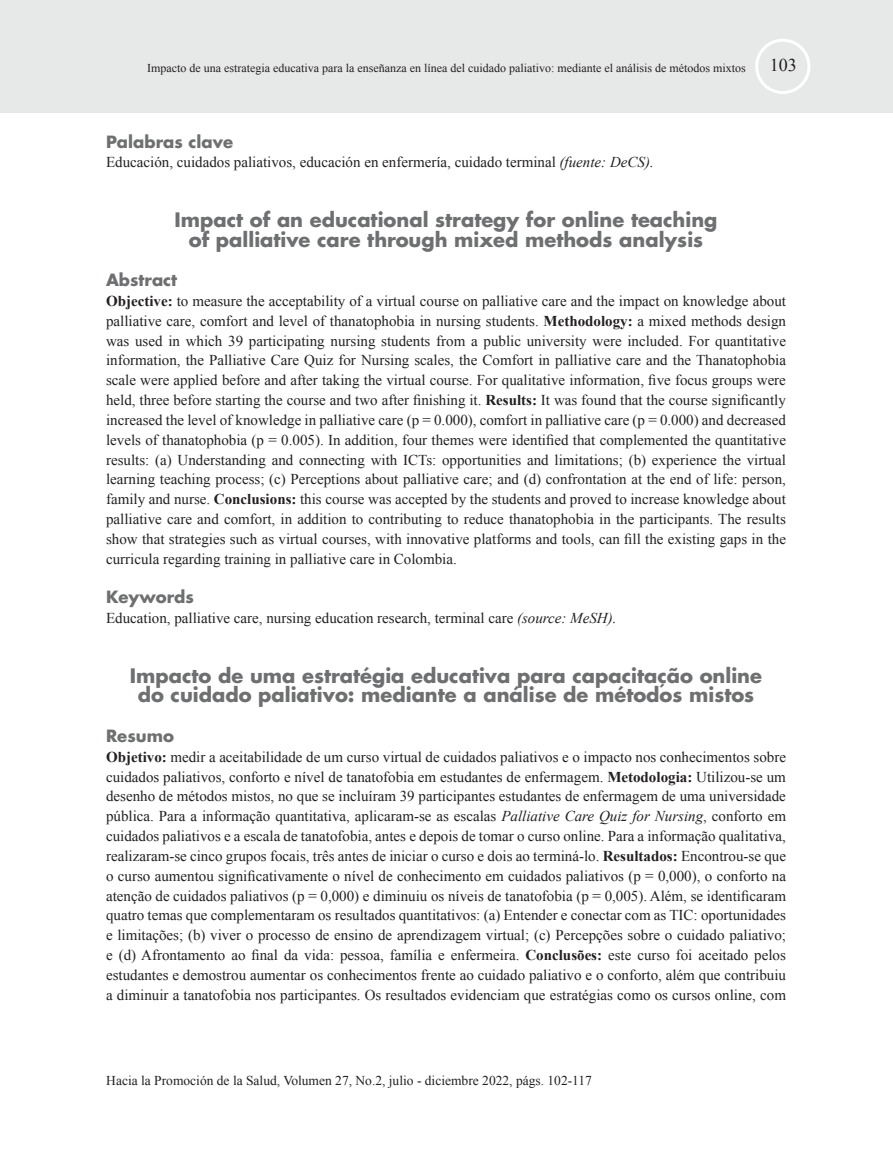
<style>
.page{position:relative;width:893px;height:1149px;background:#fff}
.page>*{position:absolute;margin:0;border:0;box-sizing:border-box;transform-origin:0 0}
.t1{font:700 19.5px/19.8px "Futura LT";color:#6d6f71;text-align:center}
.t2{font:18px "Times New Roman";color:#231f20}
.t3{font:700 16.5px "Futura LT";color:#6d6f71}
.t4{font:15px/19.8px "Times New Roman";color:#231f20;text-align:justify}
.t5{font:13.5px "Times New Roman";color:#231f20}
.t6{font:12px "Times New Roman";color:#231f20}
.s1{font-style:italic}
.s2{font-weight:700}
</style>
<div class="page">
<div style="left:0;top:0;width:893px;height:113px;background:#e7e8e8"></div>
<div style="left:755px;top:39px;width:55px;height:55px;border:3px solid #fff;border-radius:50%"></div>
<p class="t6" style="left:147px;top:60px;width:600px">Impacto de una estrategia educativa para la enseñanza en línea del cuidado paliativo: mediante el análisis de métodos mixtos</p>
<p class="t2" style="left:770px;top:53px;width:28px">103</p>
<p class="t3" style="left:106px;top:130px;width:129px">Palabras clave</p>
<p class="t4" style="left:106px;top:152px;width:549px">Educación, cuidados paliativos, educación en enfermería, cuidado terminal <span class="s1">(fuente: DeCS).</span></p>
<h1 class="t1" style="left:175px;top:209px;width:544px">Impact of an educational strategy for online teaching of palliative care through mixed methods analysis</h1>
<p class="t3" style="left:106px;top:269px;width:73px">Abstract</p>
<p class="t4" style="left:106px;top:291px;width:681px"><span class="s2">Objective:</span> to measure the acceptability of a virtual course on palliative care and the impact on knowledge about palliative care, comfort and level of thanatophobia in nursing students. <span class="s2">Methodology:</span> a mixed methods design was used in which 39 participating nursing students from a public university were included. For quantitative information, the Palliative Care Quiz for Nursing scales, the Comfort in palliative care and the Thanatophobia scale were applied before and after taking the virtual course. For qualitative information, five focus groups were held, three before starting the course and two after finishing it. <span class="s2">Results:</span> It was found that the course significantly increased the level of knowledge in palliative care (p = 0.000), comfort in palliative care (p = 0.000) and decreased levels of thanatophobia (p = 0.005). In addition, four themes were identified that complemented the quantitative results: (a) Understanding and connecting with ICTs: opportunities and limitations; (b) experience the virtual learning teaching process; (c) Perceptions about palliative care; and (d) confrontation at the end of life: person, family and nurse. <span class="s2">Conclusions:</span> this course was accepted by the students and proved to increase knowledge about palliative care and comfort, in addition to contributing to reduce thanatophobia in the participants. The results show that strategies such as virtual courses, with innovative platforms and tools, can fill the existing gaps in the curricula regarding training in palliative care in Colombia.</p>
<p class="t3" style="left:106px;top:586px;width:89px">Keywords</p>
<p class="t4" style="left:106px;top:607px;width:512px">Education, palliative care, nursing education research, terminal care <span class="s1">(source: MeSH).</span></p>
<h1 class="t1" style="left:130px;top:665px;width:634px">Impacto de uma estratégia educativa para capacitação online do cuidado paliativo: mediante a análise de métodos mistos</h1>
<p class="t3" style="left:106px;top:724px;width:69px">Resumo</p>
<p class="t4" style="left:106px;top:746px;width:681px"><span class="s2">Objetivo:</span> medir a aceitabilidade de um curso virtual de cuidados paliativos e o impacto nos conhecimentos sobre cuidados paliativos, conforto e nível de tanatofobia em estudantes de enfermagem. <span class="s2">Metodologia:</span> Utilizou-se um desenho de métodos mistos, no que se incluíram 39 participantes estudantes de enfermagem de uma universidade pública. Para a informação quantitativa, aplicaram-se as escalas <span class="s1">Palliative Care Quiz for Nursing</span>, conforto em cuidados paliativos e a escala de tanatofobia, antes e depois de tomar o curso online. Para a informação qualitativa, realizaram-se cinco grupos focais, três antes de iniciar o curso e dois ao terminá-lo. <span class="s2">Resultados:</span> Encontrou-se que o curso aumentou significativamente o nível de conhecimento em cuidados paliativos (p = 0,000), o conforto na atenção de cuidados paliativos (p = 0,000) e diminuiu os níveis de tanatofobia (p = 0,005). Além, se identificaram quatro temas que complementaram os resultados quantitativos: (a) Entender e conectar com as TIC: oportunidades e limitações; (b) viver o processo de ensino de aprendizagem virtual; (c) Percepções sobre o cuidado paliativo; e (d) Afrontamento ao final da vida: pessoa, família e enfermeira. <span class="s2">Conclusões:</span> este curso foi aceitado pelos estudantes e demostrou aumentar os conhecimentos frente ao cuidado paliativo e o conforto, além que contribuiu a diminuir a tanatofobia nos participantes. Os resultados evidenciam que estratégias como os cursos online, com</p>
<p class="t5" style="left:106px;top:1071px;width:487px">Hacia la Promoción de la Salud, Volumen 27, No.2, julio - diciembre 2022, págs. 102-117</p>
</div>
